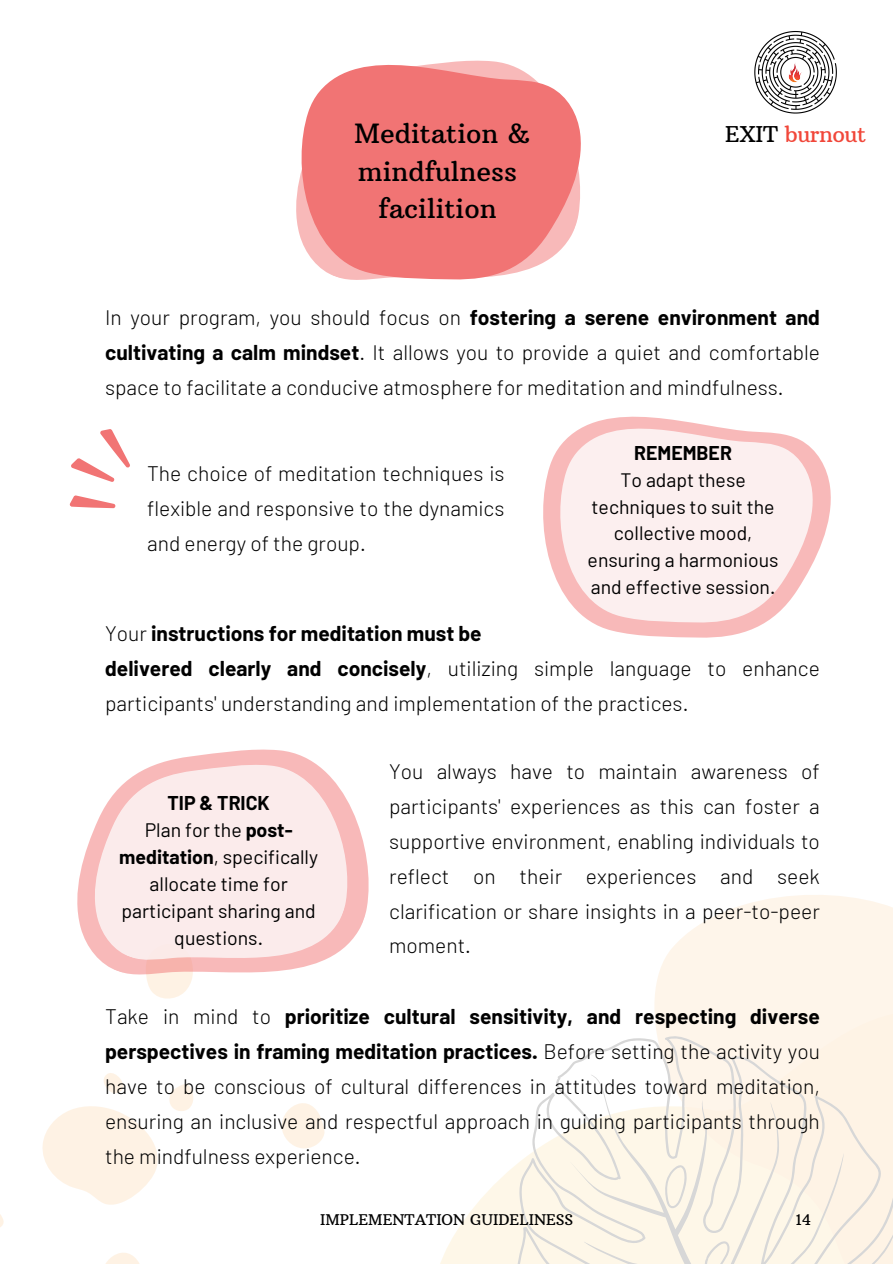
<style>
.page{position:relative;width:893px;height:1264px;background:#fff}
.page>*{position:absolute;margin:0;border:0;box-sizing:border-box;transform-origin:0 0}
.t1{font:27px/37.2px "Arbutus Slab";color:#000;text-align:center}
.t2{font:22.2px "Arbutus Slab";letter-spacing:-.02em;color:#f1473a}
.t3{font:300 21px/34.8px "Barlow";color:#000;text-align:justify}
.t4{font:19.5px/27px "Barlow";color:#000;text-align:center}
.t5{font:700 19.5px "Barlow";color:#000}
.t6{font:15px "Arbutus Slab";color:#000}
.s1{color:#000}
.s2{font-weight:700}
</style>
<div class="page">
<svg style="left:106px;top:1253px;width:33px;height:10px"></svg>
<svg style="left:282px;top:1103px;width:42px;height:46px"></svg>
<svg style="left:0;top:1214px;width:4px;height:13px"></svg>
<svg style="left:42px;top:1073px;width:151px;height:132px"></svg>
<svg style="left:754px;top:31px;width:82px;height:83px"></svg>
<svg style="left:441px;top:1165px;width:75px;height:98px;fill:#fef7e8"></svg>
<svg style="left:654px;top:895px;width:238px;height:139px;background:#fef6ec"></svg>
<svg style="left:516px;top:1034px;width:376px;height:229px;fill:#fef7e8"></svg>
<svg style="left:703px;top:1240px;width:26px;height:23px"></svg>
<svg style="left:664px;top:1164px;width:22px;height:44px"></svg>
<svg style="left:296px;top:60px;width:285px;height:220px;background:#f38b8b"></svg>
<svg style="left:77px;top:749px;width:292px;height:250px;fill:#fbebeb"></svg>
<svg style="left:546px;top:416px;width:284px;height:222px;fill:#fcefef"></svg>
<svg style="left:69px;top:429px;width:61px;height:80px"></svg>
<p class="t1" style="left:354px;top:115px;width:177px">Meditation &amp; mindfulness facilition</p>
<p class="t2" style="left:725px;top:121px;width:143px"><span class="s1">EXIT</span> burnout</p>
<p class="t3" style="left:105px;top:299px;width:716px">In your program, you should focus on <span class="s2">fostering a serene environment and cultivating a calm mindset</span>. It allows you to provide a quiet and comfortable space to facilitate a conducive atmosphere for meditation and mindfulness.</p>
<p class="t3" style="left:147px;top:455px;width:359px">The choice of meditation techniques is flexible and responsive to the dynamics and energy of the group.</p>
<p class="t5" style="left:634px;top:440px;width:99px">REMEMBER</p>
<p class="t4" style="left:587px;top:465px;width:192px">To adapt these techniques to suit the collective mood, ensuring a harmonious and effective session.</p>
<p class="t3" style="left:105px;top:615px;width:716px;text-align:left">Your <span class="s2">instructions for meditation must be<br>delivered clearly and concisely</span>, utilizing simple language to enhance participants' understanding and implementation of the practices.</p>
<p class="t4" style="left:119px;top:788px;width:200px"><span class="s2">TIP &amp; TRICK<br></span>Plan for the <span class="s2">post&shy;meditation</span>, specifically allocate time for participant sharing and questions.</p>
<p class="t3" style="left:389px;top:753px;width:432px">You always have to maintain awareness of participants' experiences as this can foster a supportive environment, enabling individuals to reflect on their experiences and seek clarification or share insights in a peer-to-peer moment.</p>
<p class="t3" style="left:105px;top:998px;width:716px">Take in mind to <span class="s2">prioritize cultural sensitivity, and respecting diverse perspectives in framing meditation practices.</span> Before setting the activity you have to be conscious of cultural differences in attitudes toward meditation, ensuring an inclusive and respectful approach in guiding participants through the mindfulness experience.</p>
<p class="t6" style="left:320px;top:1210px;width:255px">IMPLEMENTATION GUIDELINESS</p>
<p class="t6" style="left:795px;top:1210px;width:17px">14</p>
</div>
